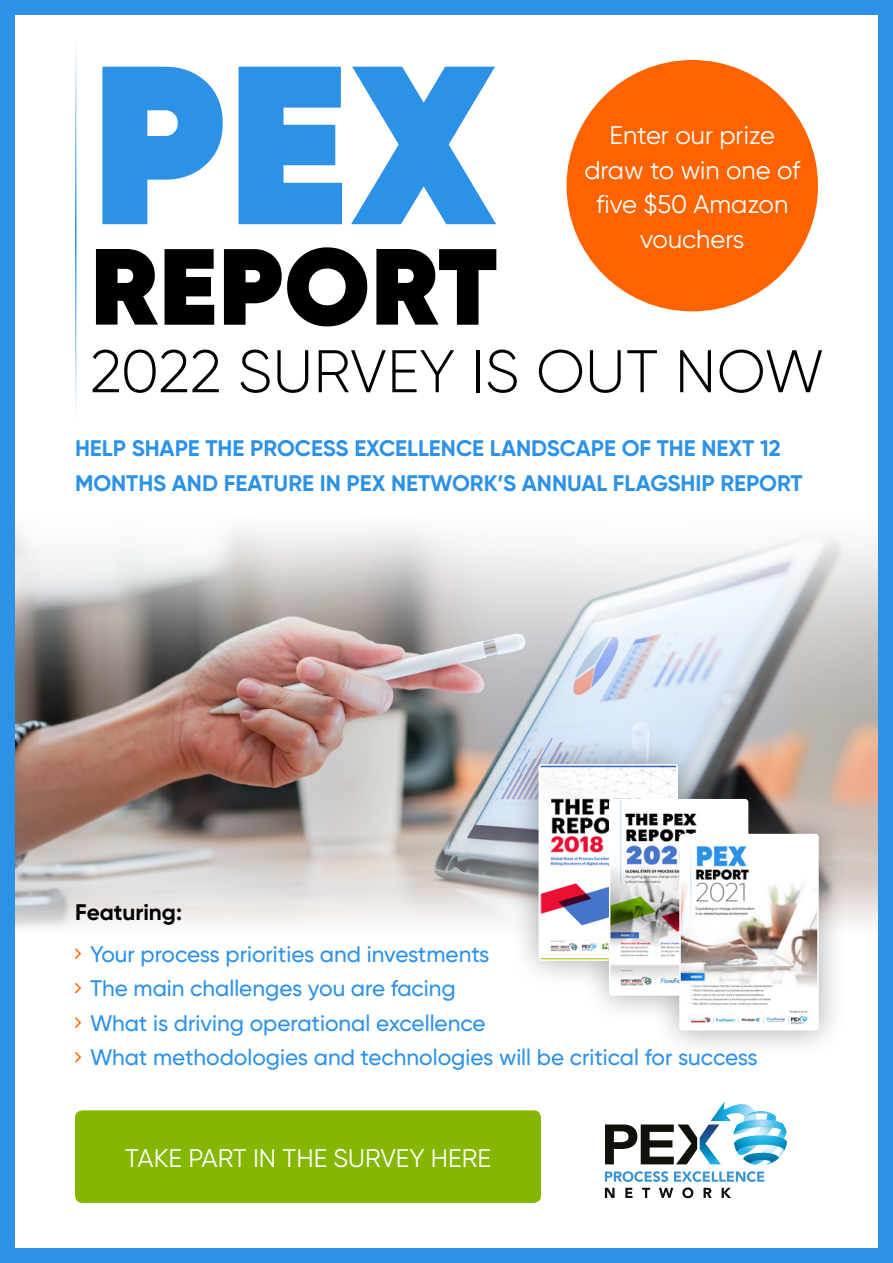
<style>
.page{position:relative;width:893px;height:1263px;background:#fff}
.page>*{position:absolute;margin:0;border:0;box-sizing:border-box;transform-origin:0 0}
.t1{font:800 225px "Gilroy";color:#2c92e8}
.t2{font:800 108px "Gilroy";letter-spacing:.01em;color:#000}
.t3{font:300 60px "Gilroy";letter-spacing:.005em;color:#000}
.t4{font:25.5px/34.5px "Gilroy";color:#fff;text-align:center}
.t5{font:500 22.5px "Gilroy";color:#2c92e8}
.t6{font:700 22.5px/34.5px "Gilroy";color:#2c92e8}
.t7{font:700 22.5px "Gilroy";color:#000}
</style>
<div class="page">
<img style="left:16px;top:528px;width:861px;height:401px">
<div style="left:0;top:0;width:893px;height:1263px;border:15px solid #2c92e8"></div>
<svg style="left:75px;top:948px;width:6px;height:11px"></svg>
<svg style="left:75px;top:983px;width:6px;height:11px"></svg>
<svg style="left:75px;top:1017px;width:6px;height:11px"></svg>
<svg style="left:75px;top:1052px;width:6px;height:11px"></svg>
<svg style="left:605px;top:1124px;width:92px;height:40px"></svg>
<img style="left:700px;top:1124px;width:21px;height:40px">
<img style="left:711px;top:1101px;width:43px;height:34px">
<img style="left:749px;top:1163px;width:10px;height:2px">
<img style="left:734px;top:1111px;width:53px;height:52px">
<svg style="left:605px;top:1171px;width:159px;height:27px"></svg>
<hr style="left:75px;top:32px;width:1px;height:388px;background:#2c92e8">
<div style="left:75px;top:1110px;width:466px;height:93px;background:#85b700;border-radius:8px"></div>
<div style="left:567px;top:60px;width:251px;height:251px;background:#ff6300;border-radius:50%"></div>
<div style="left:511px;top:736px;width:336px;height:323px;background:#000;opacity:.35"></div>
<img style="left:542px;top:767px;width:133px;height:191px">
<div style="left:539px;top:764px;width:139px;height:197px;border:2px solid #fff;border-radius:3px"></div>
<img style="left:612px;top:802px;width:133px;height:191px">
<div style="left:609px;top:799px;width:139px;height:197px;border:2px solid #fff;border-radius:3px"></div>
<img style="left:682px;top:837px;width:134px;height:190px">
<div style="left:679px;top:834px;width:140px;height:196px;border:2px solid #fff;border-radius:3px"></div>
<p class="t1" style="left:91px;top:1px;width:407px">PEX</p>
<p class="t2" style="left:91px;top:218px;width:408px">REPORT</p>
<p class="t3" style="left:90px;top:335px;width:736px">2022 SURVEY IS OUT NOW</p>
<p class="t4" style="left:584px;top:118px;width:217px">Enter our prize draw to win one of five $50 Amazon vouchers</p>
<p class="t6" style="left:75px;top:431px;width:729px">HELP SHAPE THE PROCESS EXCELLENCE LANDSCAPE OF THE NEXT 12<br>MONTHS AND FEATURE IN PEX NETWORK’S ANNUAL FLAGSHIP REPORT</p>
<p class="t7" style="left:75px;top:898px;width:109px">Featuring:</p>
<p class="t5" style="left:90px;top:940px;width:401px">Your process priorities and investments</p>
<p class="t5" style="left:90px;top:975px;width:367px">The main challenges you are facing</p>
<p class="t5" style="left:90px;top:1009px;width:397px">What is driving operational excellence</p>
<p class="t5" style="left:90px;top:1044px;width:669px">What methodologies and technologies will be critical for success</p>
<p class="t4" style="left:125px;top:1140px;width:367px">TAKE PART IN THE SURVEY HERE</p>
</div>
